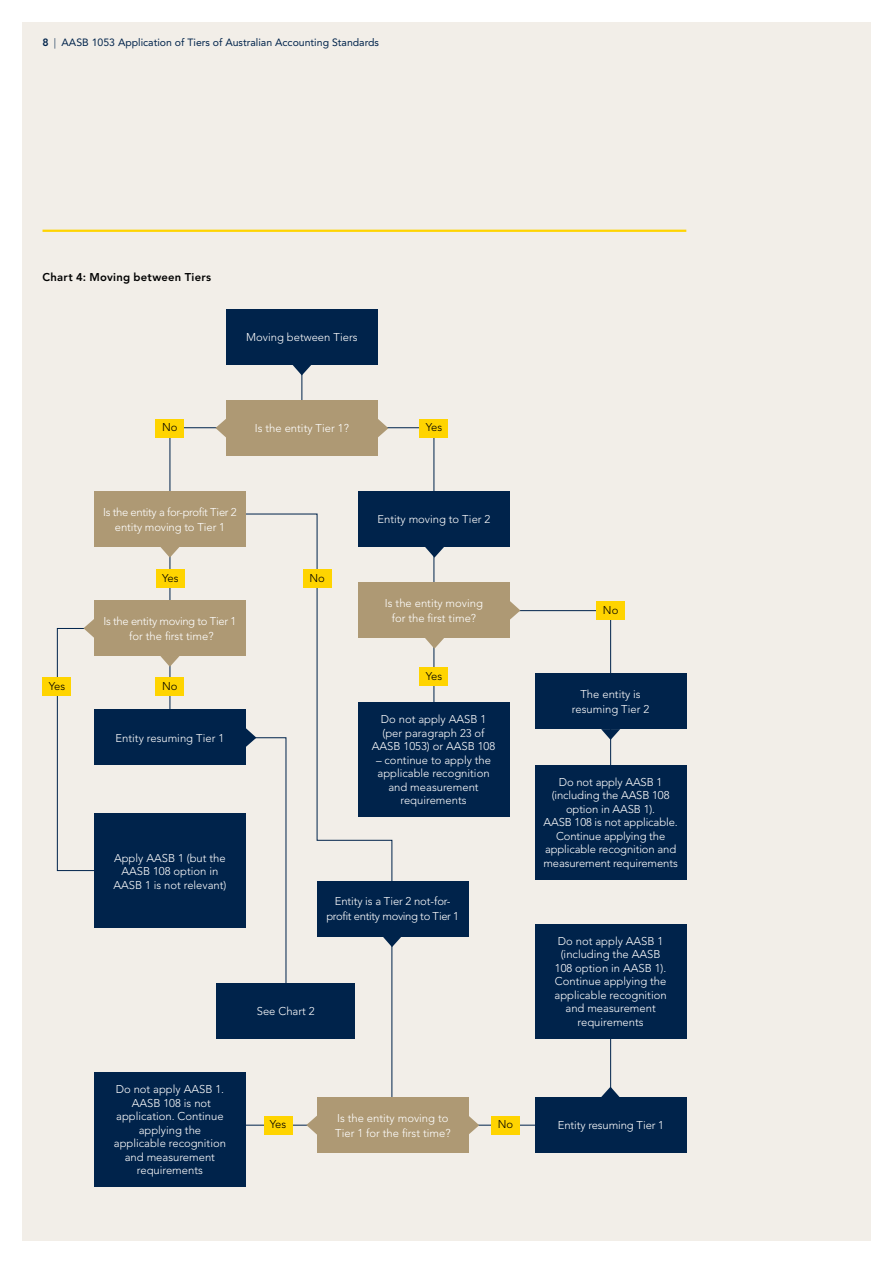
<style>
.page{position:relative;width:893px;height:1263px;background:#fff}
.page>*{position:absolute;margin:0;border:0;box-sizing:border-box;transform-origin:0 0}
.t1{font:300 11.25px/13.5px "Avenir LT Std";color:#fff;text-align:center}
.t2{font:300 11.25px/15px "Avenir LT Std";letter-spacing:-.03em;color:#fff;text-align:center}
.t3{font:300 11.25px/15px "Avenir LT Std";letter-spacing:-.02em;color:#fff;text-align:center}
.t4{font:800 11.25px "Avenir LT Std";letter-spacing:.02em;color:#000}
.t5{font:300 11.25px "Avenir LT Std";color:#000}
.t6{font:10.5px "Avenir LT Std";color:#00234b}
.s1{font-weight:800}
.s2{font-weight:300}
</style>
<div class="page">
<div style="left:22px;top:22px;width:848px;height:1218px;background:#f2eee8"></div>
<hr style="left:43px;top:230px;width:643px;height:2px;background:#ffd400">
<hr style="left:170px;top:436px;width:1px;height:282px;background:#00234b">
<hr style="left:434px;top:436px;width:1px;height:371px;background:#00234b">
<hr style="left:301px;top:349px;width:1px;height:70px;background:#00234b">
<hr style="left:610px;top:610px;width:1px;height:197px;background:#00234b">
<hr style="left:610px;top:947px;width:1px;height:196px;background:#00234b">
<hr style="left:180px;top:427px;width:249px;height:1px;background:#00234b">
<hr style="left:424px;top:610px;width:187px;height:1px;background:#00234b">
<hr style="left:125px;top:1125px;width:492px;height:1px;background:#00234b">
<svg style="left:111px;top:513px;width:282px;height:584px"></svg>
<div style="left:155px;top:677px;width:29px;height:19px;background:#ffd400"></div>
<div style="left:303px;top:569px;width:28px;height:19px;background:#ffd400"></div>
<div style="left:264px;top:1116px;width:29px;height:18px;background:#ffd400"></div>
<div style="left:491px;top:1116px;width:29px;height:18px;background:#ffd400"></div>
<svg style="left:601px;top:729px;width:19px;height:11px"></svg>
<div style="left:358px;top:583px;width:152px;height:55px;background:#ae9974"></div>
<div style="left:358px;top:492px;width:152px;height:55px;background:#00234b"></div>
<div style="left:535px;top:674px;width:151px;height:55px;background:#00234b"></div>
<div style="left:94px;top:492px;width:152px;height:55px;background:#ae9974"></div>
<div style="left:94px;top:710px;width:152px;height:55px;background:#00234b"></div>
<div style="left:535px;top:1097px;width:152px;height:56px;background:#00234b"></div>
<div style="left:358px;top:702px;width:151px;height:114px;background:#00234b"></div>
<div style="left:94px;top:1072px;width:152px;height:114px;background:#00234b"></div>
<div style="left:94px;top:814px;width:152px;height:114px;background:#00234b"></div>
<div style="left:535px;top:765px;width:151px;height:114px;background:#00234b"></div>
<div style="left:535px;top:924px;width:151px;height:114px;background:#00234b"></div>
<svg style="left:160px;top:547px;width:19px;height:11px"></svg>
<svg style="left:57px;top:619px;width:55px;height:252px"></svg>
<div style="left:94px;top:601px;width:152px;height:55px;background:#ae9974"></div>
<svg style="left:160px;top:656px;width:19px;height:11px"></svg>
<div style="left:217px;top:983px;width:138px;height:55px;background:#00234b"></div>
<div style="left:317px;top:881px;width:151px;height:55px;background:#00234b"></div>
<svg style="left:383px;top:936px;width:19px;height:11px"></svg>
<svg style="left:601px;top:1087px;width:19px;height:10px"></svg>
<svg style="left:425px;top:638px;width:19px;height:11px"></svg>
<svg style="left:425px;top:547px;width:19px;height:11px"></svg>
<div style="left:155px;top:418px;width:29px;height:19px;background:#ffd400"></div>
<div style="left:596px;top:601px;width:29px;height:19px;background:#ffd400"></div>
<div style="left:419px;top:418px;width:29px;height:19px;background:#ffd400"></div>
<div style="left:419px;top:667px;width:29px;height:19px;background:#ffd400"></div>
<div style="left:43px;top:677px;width:28px;height:19px;background:#ffd400"></div>
<div style="left:156px;top:569px;width:29px;height:19px;background:#ffd400"></div>
<div style="left:226px;top:309px;width:152px;height:56px;background:#00234b"></div>
<svg style="left:292px;top:365px;width:19px;height:10px"></svg>
<div style="left:226px;top:400px;width:152px;height:56px;background:#ae9974"></div>
<svg style="left:215px;top:419px;width:11px;height:19px"></svg>
<svg style="left:378px;top:419px;width:10px;height:18px"></svg>
<div style="left:317px;top:1097px;width:151px;height:56px;background:#ae9974"></div>
<svg style="left:306px;top:1116px;width:11px;height:19px"></svg>
<svg style="left:468px;top:1115px;width:11px;height:20px"></svg>
<svg style="left:510px;top:601px;width:10px;height:19px"></svg>
<svg style="left:246px;top:728px;width:10px;height:19px"></svg>
<p class="t6" style="left:43px;top:37px;width:338px"><span class="s1">8</span> <span class="s2">|</span> AASB 1053 Application of Tiers of Australian Accounting Standards</p>
<p class="t4" style="left:43px;top:270px;width:170px">Chart 4: Moving between Tiers</p>
<p class="t1" style="left:246px;top:331px;width:113px">Moving between Tiers</p>
<p class="t5" style="left:49px;top:679px;width:18px">Yes</p>
<p class="t5" style="left:162px;top:421px;width:17px">No</p>
<p class="t1" style="left:255px;top:422px;width:96px">Is the entity Tier 1?</p>
<p class="t5" style="left:426px;top:421px;width:18px">Yes</p>
<p class="t3" style="left:103px;top:505px;width:135px">Is the entity a for-profit Tier 2 entity moving to Tier 1</p>
<p class="t5" style="left:162px;top:571px;width:18px">Yes</p>
<p class="t2" style="left:104px;top:614px;width:134px">Is the entity moving to Tier 1 for the first time?</p>
<p class="t5" style="left:162px;top:679px;width:17px">No</p>
<p class="t1" style="left:116px;top:731px;width:110px">Entity resuming Tier 1</p>
<p class="t1" style="left:113px;top:851px;width:115px">Apply AASB 1 (but the<br>AASB 108 option in<br>AASB 1 is not relevant)</p>
<p class="t5" style="left:309px;top:571px;width:17px">No</p>
<p class="t1" style="left:377px;top:513px;width:115px">Entity moving to Tier 2</p>
<p class="t1" style="left:385px;top:596px;width:99px;line-height:15px">Is the entity moving for the first time?</p>
<p class="t5" style="left:426px;top:669px;width:18px">Yes</p>
<p class="t1" style="left:372px;top:712px;width:125px">Do not apply AASB 1 (per paragraph 23 of<br>AASB 1053) or AASB 108</p>
<p class="t1" style="left:376px;top:753px;width:117px">– continue to apply the applicable recognition and measurement requirements</p>
<p class="t2" style="left:326px;top:894px;width:134px">Entity is a Tier 2 not-for&shy;profit entity moving to Tier 1</p>
<p class="t1" style="left:114px;top:1082px;width:114px">Do not apply AASB 1.<br>AASB 108 is not application. Continue applying the applicable recognition and measurement requirements</p>
<p class="t1" style="left:257px;top:1004px;width:59px">See Chart 2</p>
<p class="t1" style="left:335px;top:1110px;width:117px;line-height:15px;text-align:left">Is the entity moving to<br>Tier 1 for the first time?</p>
<p class="t5" style="left:270px;top:1118px;width:18px">Yes</p>
<p class="t5" style="left:498px;top:1118px;width:17px">No</p>
<p class="t5" style="left:603px;top:603px;width:17px">No</p>
<p class="t1" style="left:572px;top:687px;width:79px;line-height:15px">The entity is resuming Tier 2</p>
<p class="t1" style="left:543px;top:775px;width:136px">Do not apply AASB 1 (including the AASB 108 option in AASB 1).<br>AASB 108 is not applicable.<br>Continue applying the applicable recognition and measurement requirements</p>
<p class="t1" style="left:555px;top:934px;width:114px">Do not apply AASB 1 (including the AASB<br>108 option in AASB 1).<br>Continue applying the applicable recognition and measurement requirements</p>
<p class="t1" style="left:558px;top:1119px;width:108px">Entity resuming Tier 1</p>
</div>
